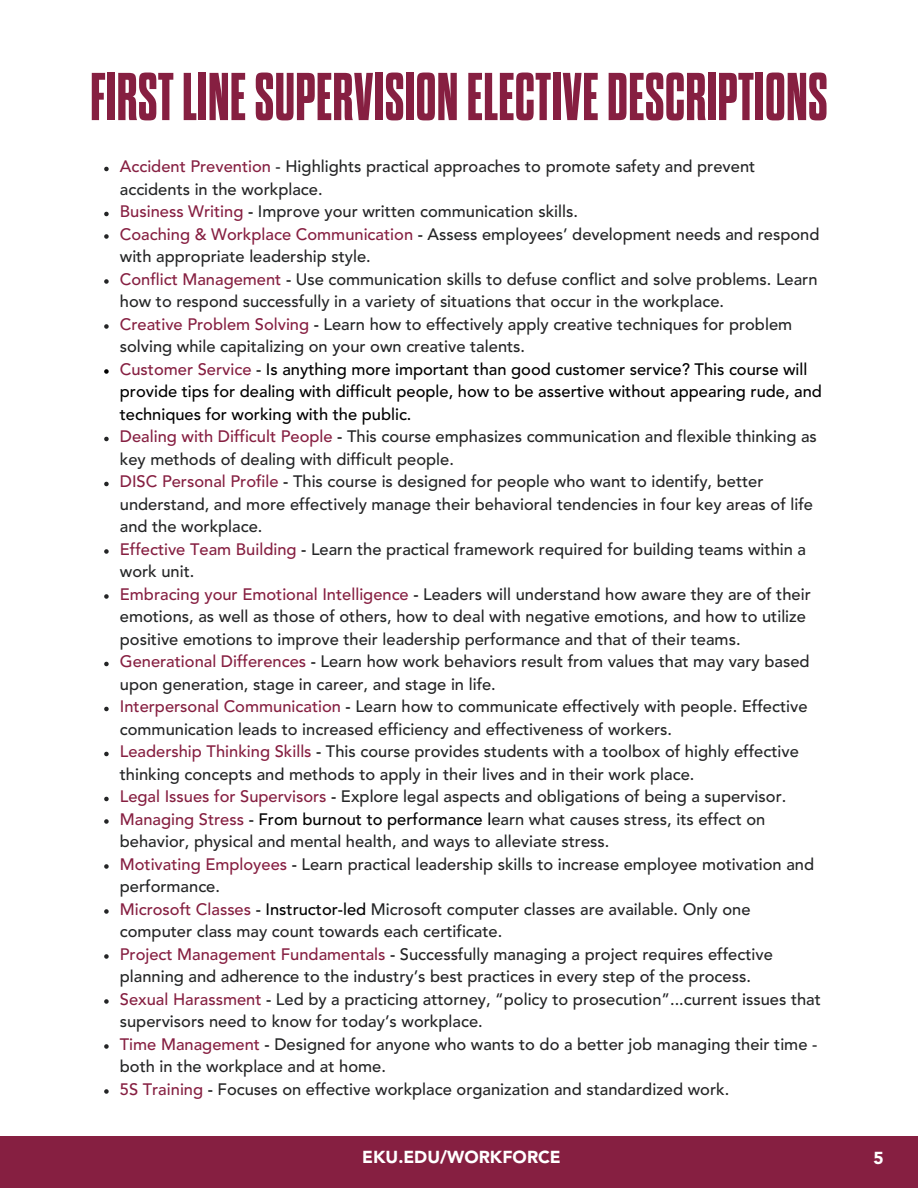
<style>
.page{position:relative;width:918px;height:1188px;background:#fff}
.page>*{position:absolute;margin:0;border:0;box-sizing:border-box;transform-origin:0 0}
.t1{font:700 expanded 67.5px "Dharma Gothic M";letter-spacing:.01em;color:#861f41}
.t2{font:900 17.25px "Avenir LT Std";color:#fff}
.t3{font:500 16.5px/22.5px "Avenir LT Std";color:#242526}
.t4{font:500 16.5px/22.5px "Avenir LT Std";color:#000}
.s1{color:#861f41}
.s2{color:#000}
</style>
<div class="page">
<svg style="left:104px;top:167px;width:5px;height:4px"></svg>
<svg style="left:104px;top:212px;width:5px;height:4px"></svg>
<svg style="left:104px;top:234px;width:5px;height:5px"></svg>
<svg style="left:104px;top:279px;width:5px;height:5px"></svg>
<svg style="left:104px;top:324px;width:5px;height:5px"></svg>
<svg style="left:104px;top:369px;width:5px;height:5px"></svg>
<svg style="left:104px;top:437px;width:5px;height:4px"></svg>
<svg style="left:104px;top:482px;width:5px;height:4px"></svg>
<svg style="left:104px;top:549px;width:5px;height:5px"></svg>
<svg style="left:104px;top:594px;width:5px;height:5px"></svg>
<svg style="left:104px;top:662px;width:5px;height:4px"></svg>
<svg style="left:104px;top:707px;width:5px;height:4px"></svg>
<svg style="left:104px;top:752px;width:5px;height:4px"></svg>
<svg style="left:104px;top:797px;width:5px;height:4px"></svg>
<svg style="left:104px;top:819px;width:5px;height:5px"></svg>
<svg style="left:104px;top:864px;width:5px;height:5px"></svg>
<svg style="left:104px;top:909px;width:5px;height:5px"></svg>
<svg style="left:104px;top:954px;width:5px;height:5px"></svg>
<svg style="left:104px;top:999px;width:5px;height:5px"></svg>
<svg style="left:104px;top:1044px;width:5px;height:5px"></svg>
<svg style="left:104px;top:1089px;width:5px;height:5px"></svg>
<div style="left:0;top:1137px;width:918px;height:51px;background:#861f41"></div>
<p class="t1" style="left:90px;top:59px;width:739px">FIRST LINE SUPERVISION ELECTIVE DESCRIPTIONS</p>
<p class="t3" style="left:120px;top:157px;width:637px"><span class="s1">Accident Prevention</span> - Highlights practical approaches to promote safety and prevent accidents in the workplace.</p>
<p class="t3" style="left:120px;top:202px;width:460px"><span class="s1">Business Writing</span> <span class="s2">-</span> Improve your written communication skills.</p>
<p class="t3" style="left:120px;top:224px;width:701px"><span class="s1">Coaching &amp; Workplace Communication</span> <span class="s2">-</span> Assess employees’ development needs and respond with appropriate leadership style.</p>
<p class="t3" style="left:120px;top:269px;width:699px"><span class="s1">Conflict Management</span> <span class="s2">-</span> Use communication skills to defuse conflict and solve problems. Learn how to respond successfully in a variety of situations that occur in the workplace.</p>
<p class="t3" style="left:120px;top:314px;width:674px"><span class="s1">Creative Problem Solving</span> <span class="s2">-</span> Learn how to effectively apply creative techniques for problem solving while capitalizing on your own creative talents.</p>
<p class="t4" style="left:120px;top:359px;width:704px"><span class="s1">Customer Service</span> - Is anything more important than good customer service? This course will provide tips for dealing with difficult people, how to be assertive without appearing rude, and techniques for working with the public.</p>
<p class="t3" style="left:120px;top:427px;width:699px"><span class="s1">Dealing with Difficult People</span> <span class="s2">-</span> This course emphasizes communication and flexible thinking as key methods of dealing with difficult people.</p>
<p class="t3" style="left:120px;top:472px;width:695px"><span class="s1">DISC Personal Profile</span> <span class="s2">-</span> This course is designed for people who want to identify, better understand, and more effectively manage their behavioral tendencies in four key areas of life and the workplace.</p>
<p class="t3" style="left:120px;top:539px;width:688px"><span class="s1">Effective Team Building</span> <span class="s2">-</span> Learn the practical framework required for building teams within a work unit.</p>
<p class="t3" style="left:120px;top:584px;width:692px"><span class="s1">Embracing your Emotional Intelligence</span> <span class="s2">-</span> Leaders will understand how aware they are of their emotions, as well as those of others, how to deal with negative emotions, and how to utilize positive emotions to improve their leadership performance and that of their teams.</p>
<p class="t3" style="left:120px;top:652px;width:691px"><span class="s1">Generational Differences</span> <span class="s2">-</span> Learn how work behaviors result from values that may vary based upon generation, stage in career, and stage in life.</p>
<p class="t3" style="left:120px;top:697px;width:689px"><span class="s1">Interpersonal Communication</span> <span class="s2">-</span> Learn how to communicate effectively with people. Effective communication leads to increased efficiency and effectiveness of workers.</p>
<p class="t3" style="left:120px;top:742px;width:681px"><span class="s1">Leadership Thinking Skills</span> <span class="s2">-</span> This course provides students with a toolbox of highly effective thinking concepts and methods to apply in their lives and in their work place.</p>
<p class="t3" style="left:120px;top:787px;width:668px"><span class="s1">Legal Issues for Supervisors</span> <span class="s2">-</span> Explore legal aspects and obligations of being a supervisor.</p>
<p class="t3" style="left:120px;top:809px;width:647px"><span class="s1">Managing Stress</span> <span class="s2">- From burnout to performance l</span>earn what causes stress, its effect on behavior, physical and mental health, and ways to alleviate stress.</p>
<p class="t3" style="left:120px;top:854px;width:696px"><span class="s1">Motivating Employees</span> <span class="s2">-</span> Learn practical leadership skills to increase employee motivation and performance.</p>
<p class="t3" style="left:120px;top:899px;width:632px"><span class="s1">Microsoft Classes</span> <span class="s2">- Instructor-led</span> Microsoft computer classes are available. Only one computer class may count towards each certificate.</p>
<p class="t3" style="left:120px;top:944px;width:655px"><span class="s1">Project Management Fundamentals</span> <span class="s2">-</span> Successfully managing a project requires effective planning and adherence to the industry’s best practices in every step of the process.</p>
<p class="t3" style="left:120px;top:989px;width:703px"><span class="s1">Sexual Harassment</span> <span class="s2">-</span> Led by a practicing attorney, “policy to prosecution”...current issues that supervisors need to know for today’s workplace.</p>
<p class="t3" style="left:120px;top:1034px;width:699px"><span class="s1">Time Management</span> <span class="s2">-</span> Designed for anyone who wants to do a better job managing their time - both in the workplace and at home.</p>
<p class="t3" style="left:120px;top:1079px;width:611px"><span class="s1">5S Training</span> <span class="s2">-</span> Focuses on effective workplace organization and standardized work.</p>
<p class="t2" style="left:362px;top:1150px;width:200px">EKU.EDU/WORKFORCE</p>
<p class="t2" style="left:873px;top:1151px;width:12px">5</p>
</div>
